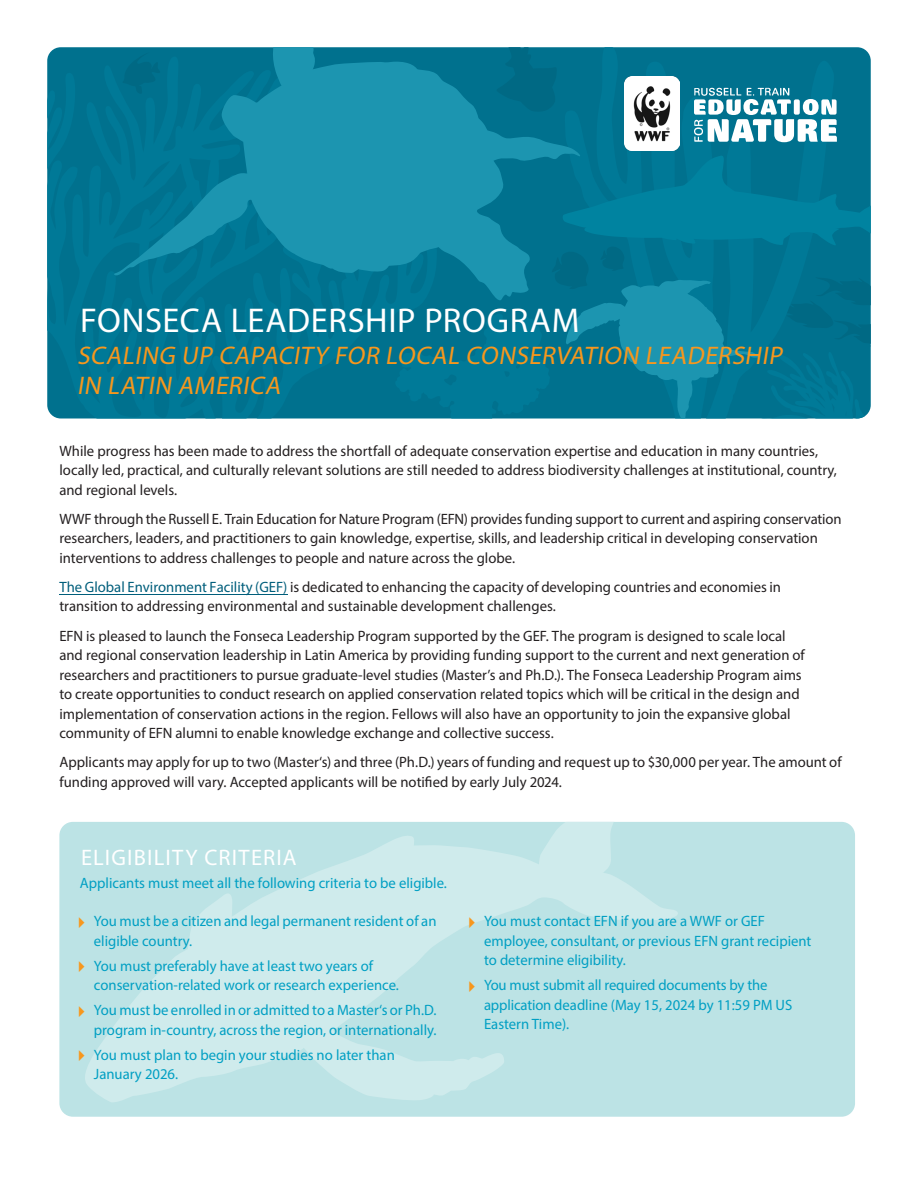
<style>
.page{position:relative;width:918px;height:1188px;background:#fff}
.page>*{position:absolute;margin:0;border:0;box-sizing:border-box;transform-origin:0 0}
._1__Subheads{font:34.5px "Myriad Pro";letter-spacing:.02em;color:#fff}
._1__Subheads-2{font:italic 25.5px/30.6px "Myriad Pro";color:#f7971d}
.t1{font:22.5px "Myriad Pro";letter-spacing:.055em;color:#fff}
._2__Body_Copy{font:15px/19.5px "Myriad Pro";color:#231f20}
._2__Body_Copy-2{font:15px/19.5px "Myriad Pro";color:#009fc3}
.s1{color:#005e7b}
</style>
<div class="page">
<svg style="left:47px;top:47px;width:348px;height:371px;background:#007592"></svg>
<svg style="left:580px;top:47px;width:254px;height:108px;background:#017390"></svg>
<svg style="left:114px;top:47px;width:466px;height:254px;background:#0c829e"></svg>
<svg style="left:395px;top:155px;width:476px;height:263px;background:#057b97"></svg>
<svg style="left:694px;top:88px;width:143px;height:54px"></svg>
<img style="left:624px;top:77px;width:56px;height:74px">
<div style="left:59px;top:822px;width:796px;height:295px;background:#bce3e5;border-radius:14px"></div>
<svg style="left:85px;top:822px;width:593px;height:280px"></svg>
<hr style="left:59px;top:594px;width:228px;height:1px;background:#005e7b">
<svg style="left:469px;top:917px;width:6px;height:11px"></svg>
<svg style="left:469px;top:981px;width:6px;height:11px"></svg>
<p class="_1__Subheads" style="left:80px;top:299px;width:501px">FONSECA LEADERSHIP PROGRAM</p>
<p class="_1__Subheads-2" style="left:77px;top:340px;width:711px">SCALING UP CAPACITY FOR LOCAL CONSERVATION LEADERSHIP<br>IN LATIN AMERICA</p>
<p class="_2__Body_Copy" style="left:59px;top:441px;width:779px">While progress has been made to address the shortfall of adequate conservation expertise and education in many countries, locally led, practical, and culturally relevant solutions are still needed to address biodiversity challenges at institutional, country, and regional levels.</p>
<p class="_2__Body_Copy" style="left:59px;top:509px;width:784px">WWF through the Russell E. Train Education for Nature Program (EFN) provides funding support to current and aspiring conservation researchers, leaders, and practitioners to gain knowledge, expertise, skills, and leadership critical in developing conservation interventions to address challenges to people and nature across the globe.</p>
<p class="_2__Body_Copy" style="left:59px;top:577px;width:723px"><span class="s1">The Global Environment Facility (GEF)</span> is dedicated to enhancing the capacity of developing countries and economies in transition to addressing environmental and sustainable development challenges.</p>
<p class="_2__Body_Copy" style="left:59px;top:626px;width:747px">EFN is pleased to launch the Fonseca Leadership Program supported by the GEF. The program is designed to scale local and regional conservation leadership in Latin America by providing funding support to the current and next generation of researchers and practitioners to pursue graduate-level studies (Master’s and Ph.D.). The Fonseca Leadership Program aims to create opportunities to conduct research on applied conservation related topics which will be critical in the design and implementation of conservation actions in the region. Fellows will also have an opportunity to join the expansive global community of EFN alumni to enable knowledge exchange and collective success.</p>
<p class="_2__Body_Copy" style="left:59px;top:752px;width:784px">Applicants may apply for up to two (Master‘s) and three (Ph.D.) years of funding and request up to $30,000 per year. The amount of funding approved will vary. Accepted applicants will be notified by early July 2024.</p>
<p class="t1" style="left:81px;top:843px;width:217px">ELIGIBILITY CRITERIA</p>
<p class="_2__Body_Copy-2" style="left:80px;top:873px;width:369px">Applicants must meet all the following criteria to be eligible.</p>
<p class="_2__Body_Copy-2" style="left:94px;top:911px;width:344px">You must be a citizen and legal permanent resident of an eligible country.</p>
<p class="_2__Body_Copy-2" style="left:94px;top:956px;width:307px">You must preferably have at least two years of conservation-related work or research experience.</p>
<p class="_2__Body_Copy-2" style="left:94px;top:1000px;width:344px">You must be enrolled in or admitted to a Master‘s or Ph.D. program in-country, across the region, or internationally.</p>
<p class="_2__Body_Copy-2" style="left:94px;top:1045px;width:302px">You must plan to begin your studies no later than<br>January 2026.</p>
<p class="_2__Body_Copy-2" style="left:484px;top:911px;width:329px">You must contact EFN if you are a WWF or GEF employee, consultant, or previous EFN grant recipient to determine eligibility.</p>
<p class="_2__Body_Copy-2" style="left:484px;top:975px;width:310px">You must submit all required documents by the application deadline (May 15, 2024 by 11:59 PM US<br>Eastern Time).</p>
</div>
